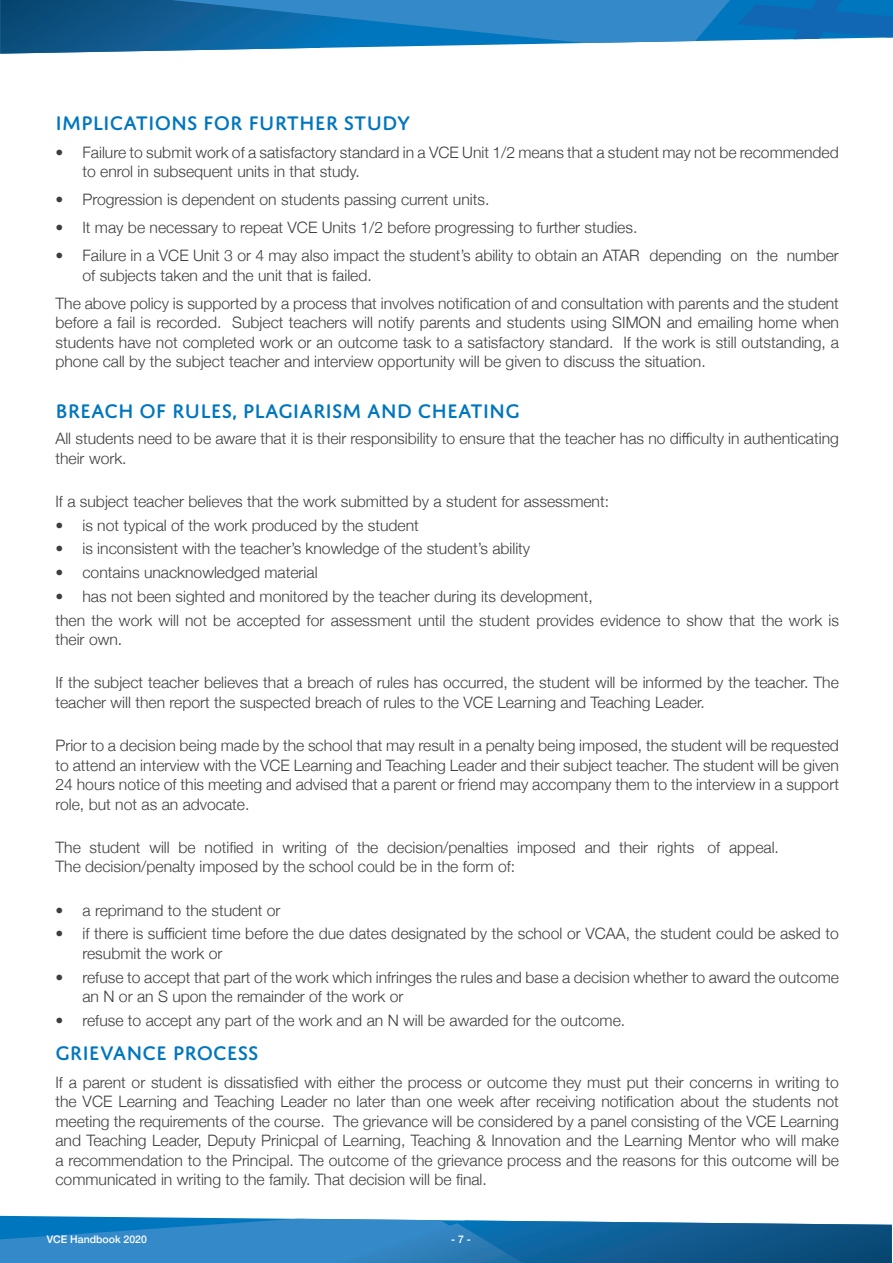
<style>
.page{position:relative;width:893px;height:1263px;background:#fff}
.page>*{position:absolute;margin:0;border:0;box-sizing:border-box;transform-origin:0 0}
.Header_02{font:500 21px "Domus Titling";color:#0076be}
.Body_Copy{font:300 15.75px/19.5px "Helvetica Neue";color:#3e3e3f}
.t1{font:500 10.5px "Helvetica Neue";color:#fff}
</style>
<div class="page">
<svg style="left:0;top:1216px;width:457px;height:47px;background:#348cc9"></svg>
<img style="left:457px;top:1220px;width:435px;height:43px">
<img style="left:339px;top:1223px;width:183px;height:40px">
<svg style="left:403px;top:0;width:403px;height:47px"></svg>
<img style="left:0;top:0;width:403px;height:54px">
<svg style="left:171px;top:0;width:559px;height:43px;background:#237fbe"></svg>
<svg style="left:738px;top:0;width:155px;height:39px;background:#0c6eb8"></svg>
<p class="Header_02" style="left:55px;top:111px;width:356px">IMPLICATIONS FOR FURTHER STUDY</p>
<p class="Body_Copy" style="left:82px;top:141px;width:758px;text-indent:-27px">• Failure to submit work of a satisfactory standard in a VCE Unit 1/2 means that a student may not be recommended to enrol in subsequent units in that study.</p>
<p class="Body_Copy" style="left:55px;top:189px;width:435px">• Progression is dependent on students passing current units.</p>
<p class="Body_Copy" style="left:55px;top:217px;width:583px">• It may be necessary to repeat VCE Units 1/2 before progressing to further studies.</p>
<p class="Body_Copy" style="left:82px;top:245px;width:758px;text-indent:-27px">• Failure in a VCE Unit 3 or 4 may also impact the student’s ability to obtain an ATAR depending on the number of subjects taken and the unit that is failed.</p>
<p class="Body_Copy" style="left:55px;top:292px;width:785px;text-align:justify">The above policy is supported by a process that involves notification of and consultation with parents and the student before a fail is recorded. Subject teachers will notify parents and students using SIMON and emailing home when students have not completed work or an outcome task to a satisfactory standard. If the work is still outstanding, a phone call by the subject teacher and interview opportunity will be given to discuss the situation.</p>
<p class="Header_02" style="left:55px;top:399px;width:466px">BREACH OF RULES, PLAGIARISM AND CHEATING</p>
<p class="Body_Copy" style="left:55px;top:427px;width:785px">All students need to be aware that it is their responsibility to ensure that the teacher has no difficulty in authenticating their work.</p>
<p class="Body_Copy" style="left:55px;top:490px;width:555px">If a subject teacher believes that the work submitted by a student for assessment:</p>
<p class="Body_Copy" style="left:55px;top:514px;width:365px">• is not typical of the work produced by the student</p>
<p class="Body_Copy" style="left:55px;top:538px;width:476px">• is inconsistent with the teacher’s knowledge of the student’s ability</p>
<p class="Body_Copy" style="left:55px;top:561px;width:264px">• contains unacknowledged material</p>
<p class="Body_Copy" style="left:55px;top:585px;width:539px">• has not been sighted and monitored by the teacher during its development,</p>
<p class="Body_Copy" style="left:55px;top:609px;width:785px">then the work will not be accepted for assessment until the student provides evidence to show that the work is their own.</p>
<p class="Body_Copy" style="left:55px;top:672px;width:785px">If the subject teacher believes that a breach of rules has occurred, the student will be informed by the teacher. The teacher will then report the suspected breach of rules to the VCE Learning and Teaching Leader.</p>
<p class="Body_Copy" style="left:55px;top:734px;width:785px;text-align:justify">Prior to a decision being made by the school that may result in a penalty being imposed, the student will be requested to attend an interview with the VCE Learning and Teaching Leader and their subject teacher. The student will be given 24 hours notice of this meeting and advised that a parent or friend may accompany them to the interview in a support role, but not as an advocate.</p>
<p class="Body_Copy" style="left:55px;top:836px;width:725px">The student will be notified in writing of the decision/penalties imposed and their rights of appeal.<br>The decision/penalty imposed by the school could be in the form of:</p>
<p class="Body_Copy" style="left:55px;top:899px;width:227px">• a reprimand to the student or</p>
<p class="Body_Copy" style="left:82px;top:923px;width:758px;text-indent:-27px">• if there is sufficient time before the due dates designated by the school or VCAA, the student could be asked to resubmit the work or</p>
<p class="Body_Copy" style="left:82px;top:966px;width:758px;text-indent:-27px">• refuse to accept that part of the work which infringes the rules and base a decision whether to award the outcome an N or an S upon the remainder of the work or</p>
<p class="Body_Copy" style="left:55px;top:1009px;width:571px">• refuse to accept any part of the work and an N will be awarded for the outcome.</p>
<p class="Header_02" style="left:55px;top:1041px;width:205px">GRIEVANCE PROCESS</p>
<p class="Body_Copy" style="left:55px;top:1071px;width:785px;text-align:justify">If a parent or student is dissatisfied with either the process or outcome they must put their concerns in writing to the VCE Learning and Teaching Leader no later than one week after receiving notification about the students not meeting the requirements of the course. The grievance will be considered by a panel consisting of the VCE Learning and Teaching Leader, Deputy Prinicpal of Learning, Teaching &amp; Innovation and the Learning Mentor who will make a recommendation to the Principal. The outcome of the grievance process and the reasons for this outcome will be communicated in writing to the family. That decision will be final.</p>
<p class="t1" style="left:47px;top:1231px;width:102px">VCE Handbook 2020</p>
<p class="t1" style="left:451px;top:1231px;width:21px">- 7 -</p>
</div>
